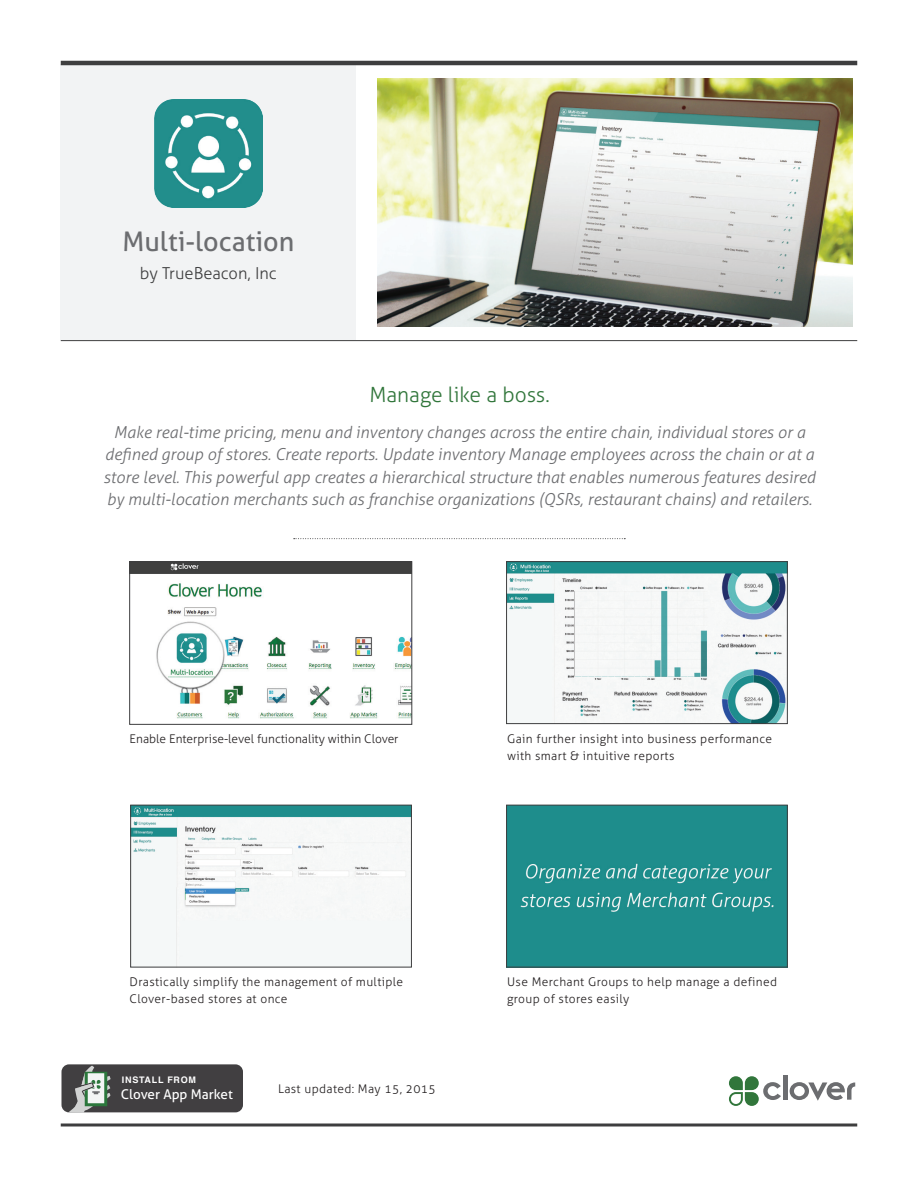
<style>
.page{position:relative;width:918px;height:1188px;background:#fff}
.page>*{position:absolute;margin:0;border:0;box-sizing:border-box;transform-origin:0 0}
.t1{font:27px "Aller";color:#6c6d70}
.t2{font:300 21px "Aller";color:#31763b}
.t3{font:italic 300 16.5px/22.5px "Aller";color:#6c6d70;text-align:center}
.t4{font:300 16.5px "Aller";color:#3e3e3f}
.t5{font:13.5px "Aller";color:#fff}
.t6{font:300 12px/16.5px "Aller";letter-spacing:.03em;color:#231f20}
.t7{font:300 12px "Aller";color:#231f20}
.t8{font:700 9px "Helvetica";letter-spacing:.08em;color:#fff}
</style>
<div class="page">
<hr style="left:61px;top:1124px;width:796px;height:2px;background:#3e3e3f">
<hr style="left:783px;top:1075px;width:4px;height:25px;background:#6c6d70">
<svg style="left:790px;top:1082px;width:65px;height:19px"></svg>
<svg style="left:729px;top:1076px;width:52px;height:30px"></svg>
<div style="left:62px;top:1064px;width:181px;height:48px;background:#413f41;border-radius:8px"></div>
<svg style="left:69px;top:1066px;width:42px;height:46px"></svg>
<img style="left:508px;top:563px;width:278px;height:159px">
<div style="left:506px;top:561px;width:282px;height:163px;border:1px solid #3e3e3f"></div>
<img style="left:131px;top:563px;width:279px;height:156px">
<div style="left:129px;top:561px;width:283px;height:164px;border:1px solid #3e3e3f"></div>
<img style="left:377px;top:78px;width:475px;height:248px">
<div style="left:61px;top:64px;width:295px;height:276px;background:#f2f3f4"></div>
<hr style="left:61px;top:61px;width:796px;height:4px;background:#3e3e3f">
<hr style="left:61px;top:340px;width:796px;height:1px;background:#3e3e3f">
<img style="left:132px;top:807px;width:278px;height:158px">
<div style="left:130px;top:805px;width:282px;height:162px;border:1px solid #3e3e3f"></div>
<img style="left:508px;top:807px;width:278px;height:158px">
<div style="left:506px;top:805px;width:282px;height:162px;border:1px solid #3e3e3f"></div>
<img style="left:154px;top:99px;width:108px;height:108px">
<svg style="left:294px;top:538px;width:331px;height:1px"></svg>
<p class="t1" style="left:122px;top:225px;width:173px">Multi-location</p>
<p class="t4" style="left:140px;top:263px;width:138px">by TrueBeacon, Inc</p>
<p class="t2" style="left:369px;top:382px;width:182px">Manage like a boss.</p>
<p class="t3" style="left:104px;top:421px;width:713px">Make real-time pricing, menu and inventory changes across the entire chain, individual stores or a defined group of stores. Create reports. Update inventory Manage employees across the chain or at a store level. This powerful app creates a hierarchical structure that enables numerous features desired by multi-location merchants such as franchise organizations (QSRs, restaurant chains) and retailers.</p>
<p class="t7" style="left:130px;top:732px;width:270px">Enable Enterprise-level functionality within Clover</p>
<p class="t6" style="left:507px;top:731px;width:267px">Gain further insight into business performance with smart &amp; intuitive reports</p>
<p class="t6" style="left:130px;top:974px;width:275px">Drastically simplify the management of multiple<br>Clover-based stores at once</p>
<p class="t8" style="left:122px;top:1072px;width:76px">INSTALL FROM</p>
<p class="t5" style="left:121px;top:1086px;width:113px">Clover App Market</p>
<p class="t6" style="left:278px;top:1081px;width:159px">Last updated: May 15, 2015</p>
<p class="t6" style="left:507px;top:974px;width:272px">Use Merchant Groups to help manage a defined group of stores easily</p>
</div>
